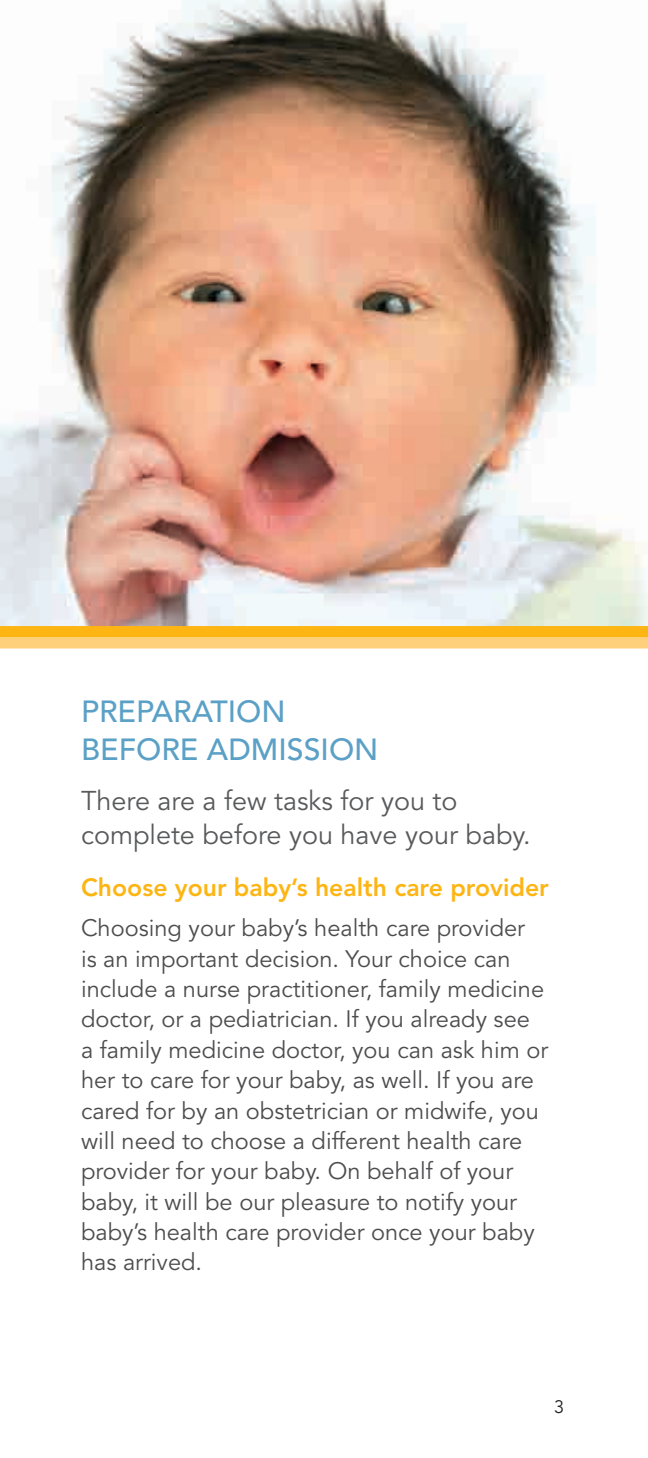
<style>
.page{position:relative;width:648px;height:1458px;background:#fff}
.page>*{position:absolute;margin:0;border:0;box-sizing:border-box;transform-origin:0 0}
.t1{font:500 30.38px/38.2px "Avenir LT Std";color:#5ba0c6}
.t2{font:27px/33.8px "Avenir LT Std";color:#58595b}
.t3{font:800 24.75px "Avenir LT Std";color:#fdb514}
.t4{font:23.62px/30.4px "Avenir LT Std";color:#4d4d4f}
.t5{font:18px "Avenir LT Std";color:#231f20}
</style>
<div class="page">
<img style="left:1px;top:0;width:647px;height:626px">
<div style="left:0;top:637px;width:648px;height:12px;background:#ffd07b"></div>
<div style="left:0;top:626px;width:648px;height:11px;background:#fdb514"></div>
<p class="t1" style="left:81px;top:693px;width:299px">PREPARATION<br>BEFORE ADMISSION</p>
<p class="t2" style="left:81px;top:785px;width:451px">There are a few tasks for you to complete before you have your baby.</p>
<p class="t3" style="left:81px;top:873px;width:469px">Choose your baby’s health care provider</p>
<p class="t4" style="left:81px;top:914px;width:469px">Choosing your baby’s health care provider<br>is an important decision. Your choice can include a nurse practitioner, family medicine doctor, or a pediatrician. If you already see<br>a family medicine doctor, you can ask him or her to care for your baby, as well. If you are cared for by an obstetrician or midwife, you will need to choose a different health care provider for your baby. On behalf of your baby, it will be our pleasure to notify your baby’s health care provider once your baby has arrived.</p>
<p class="t5" style="left:554px;top:1396px;width:12px">3</p>
</div>
